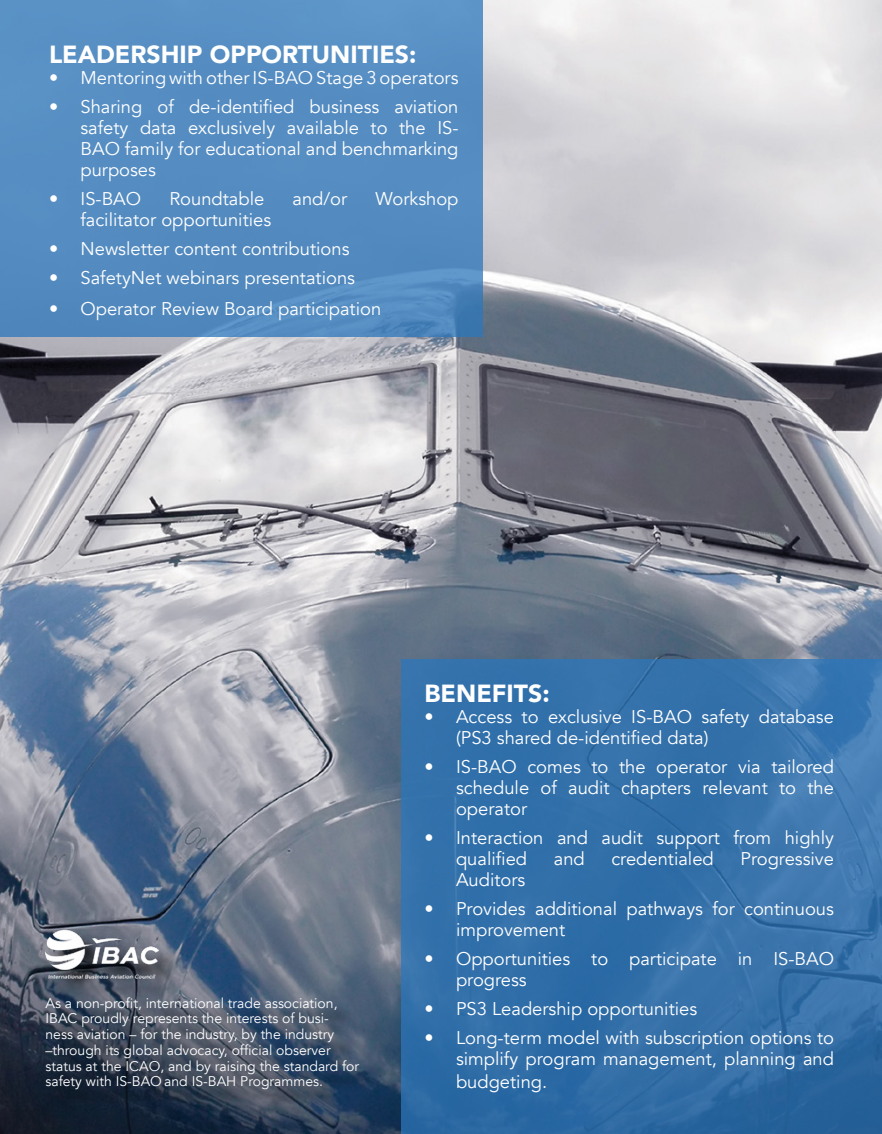
<style>
.page{position:relative;width:882px;height:1134px;background:#fff}
.page>*{position:absolute;margin:0;border:0;box-sizing:border-box;transform-origin:0 0}
.t1{font:900 24.68px "Avenir";color:#fff}
.t2{font:18.38px/21px "Avenir";color:#fff}
.t3{font:14px/15.8px "Avenir";color:#fff}
</style>
<div class="page">
<img style="left:0;top:0;width:882px;height:1134px">
<div style="left:0;top:0;width:482px;height:337px;background:#558dc2"></div>
<img style="left:26px;top:900px;width:152px;height:108px">
<svg style="left:401px;top:659px;width:481px;height:475px;background:#3370a9"></svg>
<div style="left:48px;top:1000px;width:332px;height:112px;background:#000;opacity:.75"></div>
<h1 class="t1" style="left:49px;top:34px;width:369px">LEADERSHIP OPPORTUNITIES:</h1>
<p class="t2" style="left:49px;top:68px;width:411px">• Mentoring with other IS-BAO Stage 3 operators</p>
<p class="t2" style="left:80px;top:97px;width:380px;text-align:justify;text-indent:-31px">• Sharing of de-identified business aviation safety data exclusively available to the IS-BAO family for educational and benchmarking purposes</p>
<p class="t2" style="left:49px;top:189px;width:94px">• IS-BAO</p>
<p class="t2" style="left:169px;top:189px;width:96px">Roundtable</p>
<p class="t2" style="left:293px;top:189px;width:56px">and/or</p>
<p class="t2" style="left:375px;top:189px;width:85px">Workshop</p>
<p class="t2" style="left:80px;top:210px;width:192px">facilitator opportunities</p>
<p class="t2" style="left:49px;top:239px;width:302px">• Newsletter content contributions</p>
<p class="t2" style="left:49px;top:268px;width:308px">• SafetyNet webinars presentations</p>
<p class="t2" style="left:49px;top:298px;width:334px">• Operator Review Board participation</p>
<p class="t3" style="left:46px;top:995px;width:315px">As a non-profit, international trade association, IBAC proudly represents the interests of busi&shy;ness aviation – for the industry, by the industry –through its global advocacy, official observer status at the ICAO, and by raising the standard for safety with IS-BAO and IS-BAH Programmes.</p>
<h1 class="t1" style="left:425px;top:672px;width:127px">BENEFITS:</h1>
<p class="t2" style="left:456px;top:707px;width:379px;text-indent:-31px">• Access to exclusive IS-BAO safety database (PS3 shared de-identified data)</p>
<p class="t2" style="left:456px;top:757px;width:380px;text-align:justify;text-indent:-31px">• IS-BAO comes to the operator via tailored schedule of audit chapters relevant to the operator</p>
<p class="t2" style="left:456px;top:828px;width:380px;text-indent:-31px">• Interaction and audit support from highly qualified</p>
<p class="t2" style="left:554px;top:849px;width:32px">and</p>
<p class="t2" style="left:611px;top:849px;width:104px">credentialed</p>
<p class="t2" style="left:740px;top:849px;width:95px">Progressive</p>
<p class="t2" style="left:456px;top:870px;width:71px">Auditors</p>
<p class="t2" style="left:456px;top:899px;width:379px;text-indent:-31px">• Provides additional pathways for continuous improvement</p>
<p class="t2" style="left:456px;top:949px;width:380px;text-indent:-31px">• Opportunities to participate in IS-BAO progress</p>
<p class="t2" style="left:425px;top:999px;width:274px">• PS3 Leadership opportunities</p>
<p class="t2" style="left:425px;top:1028px;width:411px;text-align:right">• Long-term model with subscription options to simplify program management, planning and</p>
<p class="t2" style="left:456px;top:1071px;width:93px">budgeting.</p>
</div>
